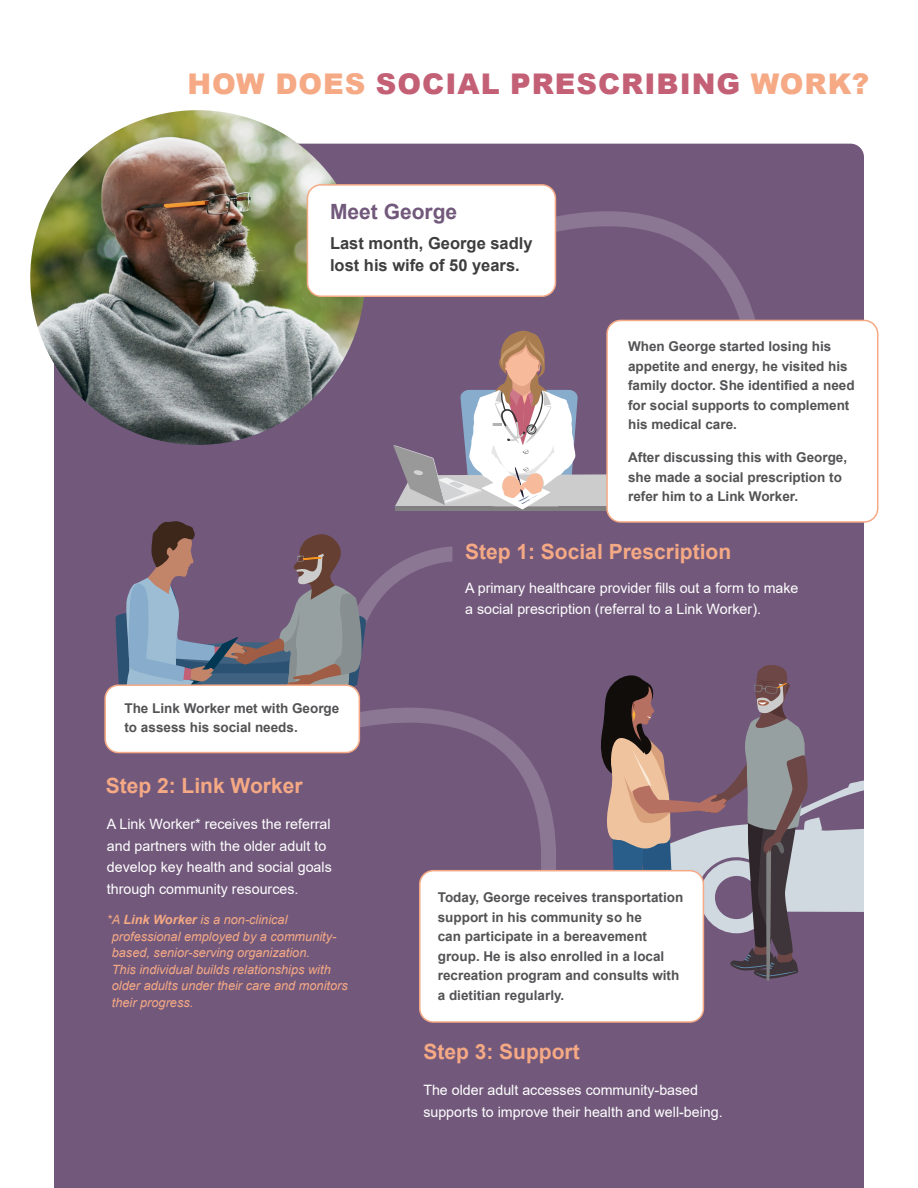
<style>
.page{position:relative;width:918px;height:1188px;background:#fff}
.page>*{position:absolute;margin:0;border:0;box-sizing:border-box;transform-origin:0 0}
.Main_head{font:900 28.5px "Arial";letter-spacing:.035em;color:#c36076}
.t1{font:700 24.6px "Arial";color:#fff}
.Subhead{font:700 21px "Arial";color:#f5a984}
.Subhead-2{font:700 21px "Arial";color:#72597c}
.body{font:700 16.5px/22.5px "Arial";color:#3e3e3f}
.body-2{font:14.25px/21.8px "Arial";color:#fff}
.body-3{font:700 13.5px/19.5px "Arial";color:#535355}
.body-4{font:italic 12.75px/16.5px "Arial";color:#f5a984}
.s1{color:#f5a984}
.s2{font-weight:700}
</style>
<div class="page">
<div style="left:54px;top:144px;width:810px;height:1044px;background:#72597c"></div>
<div style="left:49px;top:136px;width:82px;height:64px;background:#fff"></div>
<svg style="left:490px;top:143px;width:284px;height:184px;background:#745c7e"></svg>
<img style="left:30px;top:110px;width:335px;height:335px;border-radius:167px">
<div style="left:307px;top:185px;width:248px;height:111px;background:#fff;border-radius:14px"></div>
<div style="left:307px;top:184px;width:249px;height:113px;border:2px solid #f5a984;border-radius:14px"></div>
<div style="left:395px;top:506px;width:262px;height:5px;background:#808080"></div>
<svg style="left:393px;top:327px;width:214px;height:182px"></svg>
<div style="left:607px;top:320px;width:271px;height:202px;background:#fff;border-radius:14px"></div>
<div style="left:606px;top:320px;width:272px;height:203px;border:2px solid #f5a984;border-radius:14px"></div>
<svg style="left:596px;top:664px;width:268px;height:320px;background:#847384"></svg>
<svg style="left:315px;top:653px;width:248px;height:243px;background:#745b7e"></svg>
<svg style="left:115px;top:521px;width:352px;height:175px;background:#776982"></svg>
<div style="left:105px;top:685px;width:254px;height:68px;background:#fff;border-radius:14px"></div>
<div style="left:104px;top:684px;width:256px;height:69px;border:2px solid #f5a984;border-radius:14px"></div>
<div style="left:420px;top:871px;width:283px;height:151px;background:#fff;border-radius:14px"></div>
<div style="left:419px;top:870px;width:285px;height:153px;border:2px solid #f5a984;border-radius:14px"></div>
<p class="Main_head" style="left:187px;top:63px;width:684px"><span class="s1">HOW DOES</span> SOCIAL PRESCRIBING <span class="s1">WORK?</span></p>
<p class="Subhead-2" style="left:330px;top:197px;width:129px">Meet George</p>
<p class="body" style="left:330px;top:232px;width:204px">Last month, George sadly lost his wife of 50 years.</p>
<p class="body-3" style="left:628px;top:337px;width:228px">When George started losing his appetite and energy, he visited his family doctor. She identified a need for social supports to complement his medical care.</p>
<p class="body-3" style="left:628px;top:448px;width:221px">After discussing this with George, she made a social prescription to refer him to a Link Worker.</p>
<p class="Subhead" style="left:465px;top:536px;width:268px">Step 1: Social Prescription</p>
<p class="body-3" style="left:124px;top:699px;width:216px">The Link Worker met with George to assess his social needs.</p>
<p class="Subhead" style="left:106px;top:770px;width:198px">Step 2: Link Worker</p>
<p class="body-2" style="left:107px;top:813px;width:226px">A Link Worker* receives the referral and partners with the older adult to develop key health and social goals through community resources.</p>
<p class="body-4" style="left:112px;top:912px;width:237px;text-indent:-5px">*A <span class="s2">Link Worker</span> is a non-clinical professional employed by a community&shy;based, senior-serving organization.<br>This individual builds relationships with older adults under their care and monitors their progress.</p>
<p class="t1" style="left:491px;top:574px;width:85px">Referal</p>
<p class="body-2" style="left:465px;top:598px;width:297px">a social prescription (referral to a Link Worker).</p>
<p class="body-2" style="left:465px;top:577px;width:335px">A primary healthcare provider fills out a form to make</p>
<p class="body-3" style="left:438px;top:888px;width:247px">Today, George receives transportation support in his community so he<br>can participate in a bereavement group. He is also enrolled in a local recreation program and consults with a dietitian regularly.</p>
<p class="Subhead" style="left:423px;top:1036px;width:158px">Step 3: Support</p>
<p class="body-2" style="left:423px;top:1079px;width:301px">The older adult accesses community-based supports to improve their health and well-being.</p>
</div>
